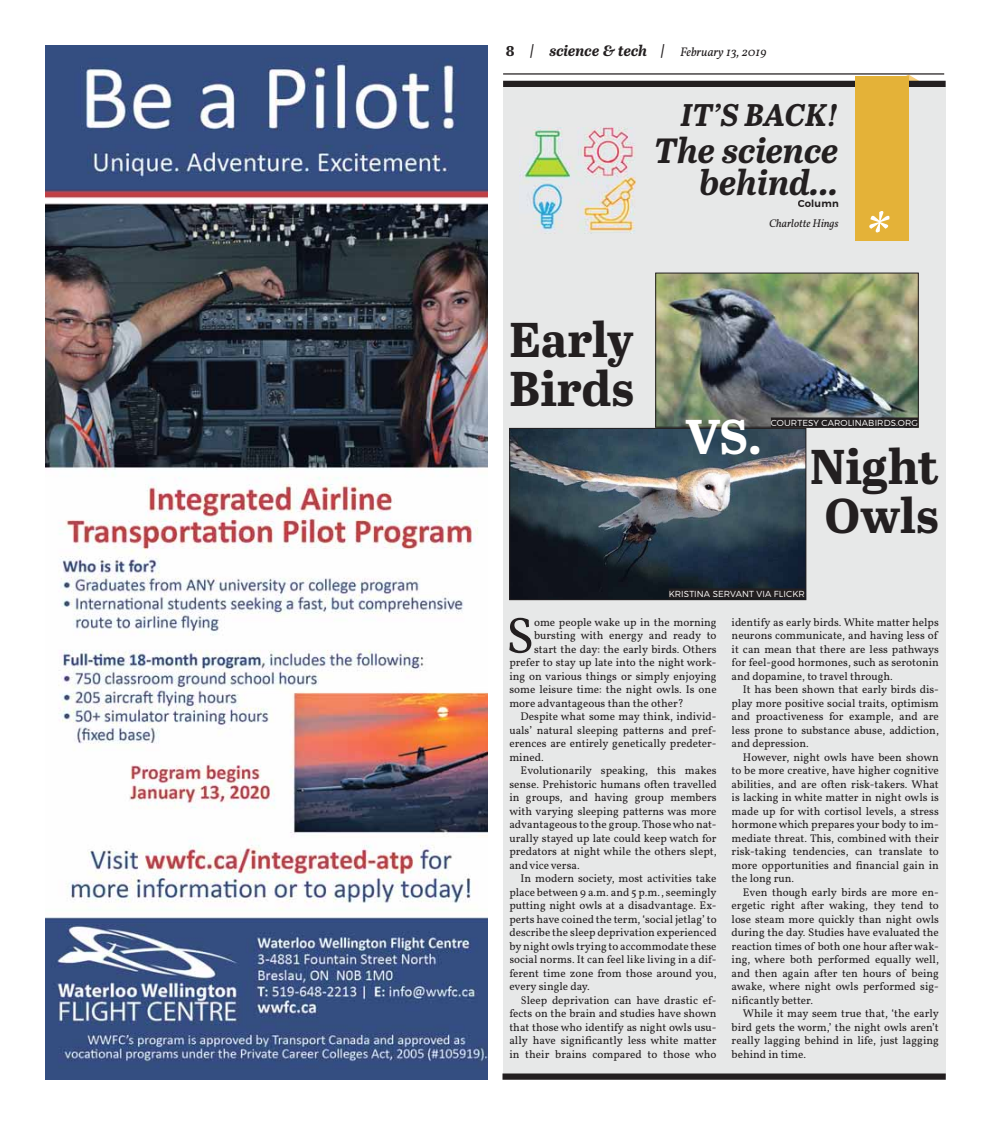
<style>
.page{position:relative;width:990px;height:1125px;background:#fff}
.page>*{position:absolute;margin:0;border:0;box-sizing:border-box;transform-origin:0 0}
.t1{font:italic 61.25px "Abril Text Lt";color:#fff}
.t2{font:51px "Vollkorn";color:#231f20}
.t3{font:700 48.75px/48.8px "Abril Text";color:#231f20}
.t4{font:700 48.75px "Abril Text";color:#fff}
.t5{font:italic 700 35px/31.2px "Abril Text";color:#231f20;text-align:right}
.t6{font:italic 700 31.25px "Abril Text";color:#231f20}
.t7{font:italic 12.5px "Vollkorn";color:#231f20}
.t8{font:11.25px "Vollkorn";color:#231f20}
.t9{font:italic 11.25px "Vollkorn";color:#231f20}
.t10{font:600 10px "Montserrat";letter-spacing:.02em;color:#231f20}
.t11{font:300 8.75px "Montserrat";letter-spacing:.01em;color:#fff}
.s1{font-family:"Abril Text";font-weight:700;font-style:normal;font-size:15px}
.s2{font-family:"Abril Text";font-weight:700;font-size:15px}
</style>
<div class="page">
<div style="left:503px;top:81px;width:443px;height:995px;background:#e7e8e8"></div>
<svg style="left:906px;top:75px;width:22px;height:13px"></svg>
<hr style="left:503px;top:73px;width:441px;height:2px;background:#231f20">
<img style="left:519px;top:127px;width:116px;height:107px">
<div style="left:503px;top:81px;width:443px;height:6px;background:#231f20"></div>
<div style="left:855px;top:76px;width:53px;height:164px;background:#e4b238"></div>
<img style="left:511px;top:430px;width:293px;height:168px">
<div style="left:509px;top:428px;width:297px;height:172px;border:1px solid #231f20"></div>
<div style="left:502px;top:1073px;width:444px;height:7px;background:#231f20"></div>
<div style="left:669px;top:588px;width:136px;height:10px;background:#231f20"></div>
<img style="left:657px;top:275px;width:260px;height:151px">
<div style="left:655px;top:273px;width:264px;height:155px;border:1px solid #231f20"></div>
<div style="left:771px;top:418px;width:147px;height:10px;background:#231f20"></div>
<img style="left:45px;top:45px;width:443px;height:1035px">
<p class="t7" style="left:506px;top:48px;width:263px"><span class="s1">8</span> <span class="s2">| science &amp; tech |</span> February 13, 2019</p>
<p class="t6" style="left:681px;top:97px;width:160px">IT’S BACK!</p>
<p class="t5" style="left:654px;top:136px;width:187px">The science behind...</p>
<p class="t10" style="left:798px;top:197px;width:42px">Column</p>
<p class="t9" style="left:769px;top:219px;width:71px">Charlotte Hings</p>
<p class="t1" style="left:864px;top:194px;width:29px">*</p>
<p class="t3" style="left:509px;top:321px;width:126px">Early<br>Birds</p>
<p class="t4" style="left:686px;top:420px;width:78px">VS.</p>
<p class="t11" style="left:771px;top:417px;width:149px">COURTESY CAROLINABIRDS.ORG</p>
<p class="t3" style="left:810px;top:448px;width:131px;text-align:center">Night<br>Owls</p>
<p class="t11" style="left:669px;top:588px;width:138px">KRISTINA SERVANT VIA FLICKR</p>
<p class="t2" style="left:506px;top:616px;width:30px">S</p>
<p class="t8" style="left:534px;top:618px;width:184px">ome people wake up in the morning</p>
<p class="t8" style="left:534px;top:631px;width:184px">bursting with energy and ready to</p>
<p class="t8" style="left:534px;top:645px;width:184px">start the day: the early birds. Others</p>
<p class="t8" style="left:509px;top:658px;width:209px">prefer to stay up late into the night work-</p>
<p class="t8" style="left:509px;top:672px;width:209px">ing on various things or simply enjoying</p>
<p class="t8" style="left:509px;top:685px;width:209px">some leisure time: the night owls. Is one</p>
<p class="t8" style="left:509px;top:699px;width:176px">more advantageous than the other?</p>
<p class="t8" style="left:521px;top:712px;width:198px">Despite what some may think, individ-</p>
<p class="t8" style="left:509px;top:726px;width:209px">uals’ natural sleeping patterns and pref-</p>
<p class="t8" style="left:509px;top:739px;width:209px">erences are entirely genetically predeter-</p>
<p class="t8" style="left:509px;top:753px;width:36px">mined.</p>
<p class="t8" style="left:521px;top:766px;width:198px">Evolutionarily speaking, this makes</p>
<p class="t8" style="left:509px;top:780px;width:209px">sense. Prehistoric humans often travelled</p>
<p class="t8" style="left:509px;top:793px;width:209px">in groups, and having group members</p>
<p class="t8" style="left:509px;top:807px;width:209px">with varying sleeping patterns was more</p>
<p class="t8" style="left:509px;top:820px;width:209px">advantageous to the group. Those who nat-</p>
<p class="t8" style="left:509px;top:834px;width:209px">urally stayed up late could keep watch for</p>
<p class="t8" style="left:509px;top:847px;width:209px">predators at night while the others slept,</p>
<p class="t8" style="left:509px;top:861px;width:72px">and vice versa.</p>
<p class="t8" style="left:521px;top:874px;width:197px">In modern society, most activities take</p>
<p class="t8" style="left:509px;top:888px;width:209px">place between 9 a.m. and 5 p.m., seemingly</p>
<p class="t8" style="left:509px;top:901px;width:209px">putting night owls at a disadvantage. Ex-</p>
<p class="t8" style="left:509px;top:915px;width:209px">perts have coined the term, ‘social jetlag’ to</p>
<p class="t8" style="left:509px;top:928px;width:209px">describe the sleep deprivation experienced</p>
<p class="t8" style="left:509px;top:942px;width:209px">by night owls trying to accommodate these</p>
<p class="t8" style="left:509px;top:955px;width:209px">social norms. It can feel like living in a dif-</p>
<p class="t8" style="left:509px;top:969px;width:209px">ferent time zone from those around you,</p>
<p class="t8" style="left:509px;top:982px;width:82px">every single day.</p>
<p class="t8" style="left:521px;top:996px;width:198px">Sleep deprivation can have drastic ef-</p>
<p class="t8" style="left:509px;top:1009px;width:209px">fects on the brain and studies have shown</p>
<p class="t8" style="left:509px;top:1023px;width:209px">that those who identify as night owls usu-</p>
<p class="t8" style="left:509px;top:1036px;width:209px">ally have significantly less white matter</p>
<p class="t8" style="left:509px;top:1050px;width:209px">in their brains compared to those who</p>
<p class="t8" style="left:732px;top:618px;width:209px">identify as early birds. White matter helps</p>
<p class="t8" style="left:732px;top:631px;width:208px">neurons communicate, and having less of</p>
<p class="t8" style="left:732px;top:645px;width:209px">it can mean that there are less pathways</p>
<p class="t8" style="left:732px;top:658px;width:209px">for feel-good hormones, such as serotonin</p>
<p class="t8" style="left:732px;top:672px;width:163px">and dopamine, to travel through.</p>
<p class="t8" style="left:743px;top:685px;width:198px">It has been shown that early birds dis-</p>
<p class="t8" style="left:732px;top:699px;width:209px">play more positive social traits, optimism</p>
<p class="t8" style="left:732px;top:712px;width:209px">and proactiveness for example, and are</p>
<p class="t8" style="left:732px;top:726px;width:209px">less prone to substance abuse, addiction,</p>
<p class="t8" style="left:732px;top:739px;width:79px">and depression.</p>
<p class="t8" style="left:743px;top:753px;width:198px">However, night owls have been shown</p>
<p class="t8" style="left:732px;top:766px;width:209px">to be more creative, have higher cognitive</p>
<p class="t8" style="left:732px;top:780px;width:209px">abilities, and are often risk-takers. What</p>
<p class="t8" style="left:732px;top:793px;width:209px">is lacking in white matter in night owls is</p>
<p class="t8" style="left:732px;top:807px;width:209px">made up for with cortisol levels, a stress</p>
<p class="t8" style="left:732px;top:820px;width:209px">hormone which prepares your body to im-</p>
<p class="t8" style="left:732px;top:834px;width:209px">mediate threat. This, combined with their</p>
<p class="t8" style="left:732px;top:847px;width:209px">risk-taking tendencies, can translate to</p>
<p class="t8" style="left:732px;top:861px;width:209px">more opportunities and financial gain in</p>
<p class="t8" style="left:732px;top:874px;width:64px">the long run.</p>
<p class="t8" style="left:743px;top:888px;width:198px">Even though early birds are more en-</p>
<p class="t8" style="left:732px;top:901px;width:209px">ergetic right after waking, they tend to</p>
<p class="t8" style="left:732px;top:915px;width:209px">lose steam more quickly than night owls</p>
<p class="t8" style="left:732px;top:928px;width:209px">during the day. Studies have evaluated the</p>
<p class="t8" style="left:732px;top:942px;width:209px">reaction times of both one hour after wak-</p>
<p class="t8" style="left:732px;top:955px;width:209px">ing, where both performed equally well,</p>
<p class="t8" style="left:732px;top:969px;width:209px">and then again after ten hours of being</p>
<p class="t8" style="left:732px;top:982px;width:209px">awake, where night owls performed sig-</p>
<p class="t8" style="left:732px;top:996px;width:83px">nificantly better.</p>
<p class="t8" style="left:743px;top:1009px;width:197px">While it may seem true that, ‘the early</p>
<p class="t8" style="left:732px;top:1023px;width:209px">bird gets the worm,’ the night owls aren’t</p>
<p class="t8" style="left:732px;top:1036px;width:209px">really lagging behind in life, just lagging</p>
<p class="t8" style="left:732px;top:1050px;width:76px">behind in time.</p>
</div>
